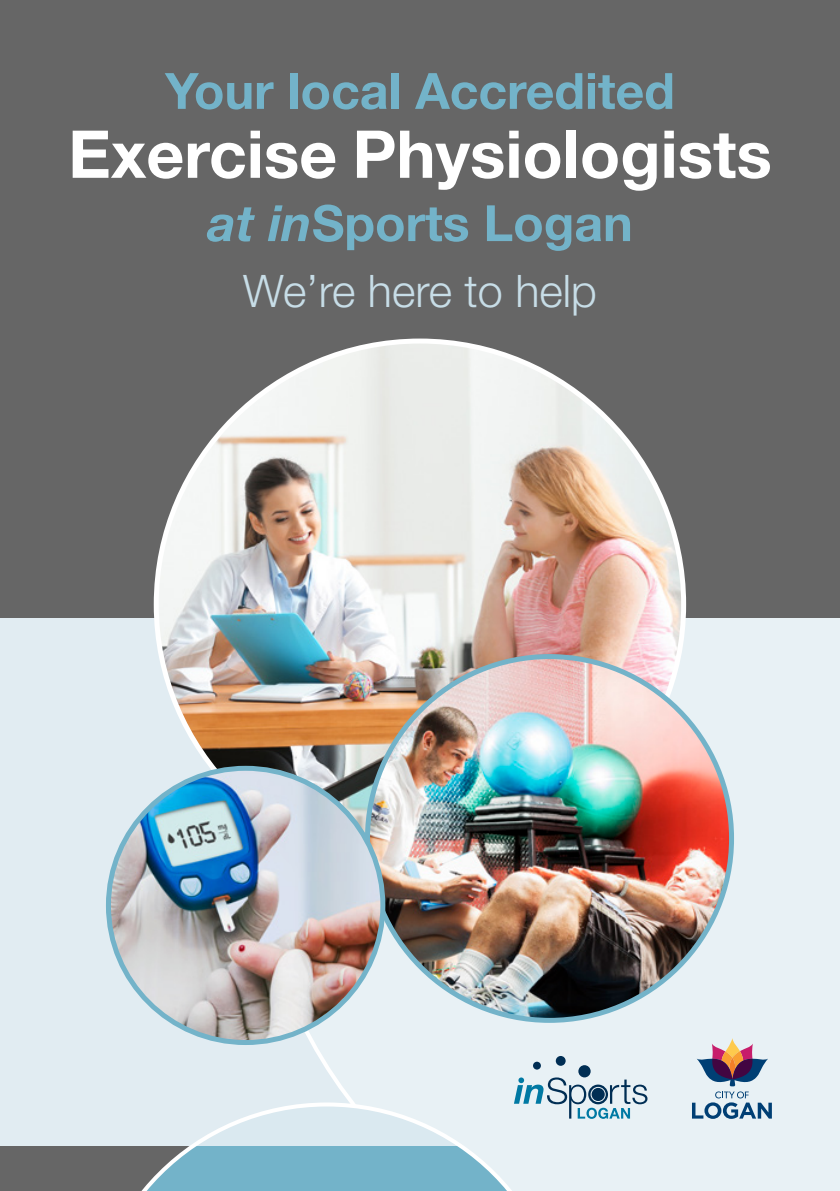
<style>
.page{position:relative;width:840px;height:1191px;background:#fff}
.page>*{position:absolute;margin:0;border:0;box-sizing:border-box;transform-origin:0 0}
.t1{font:700 66px "Helvetica Neue LT Std";color:#fff}
.t2{font:700 50px "Helvetica Neue LT Std";color:#73b3c9}
.t3{font:300 44.8px "Helvetica Neue LT Std";color:#c7dde7}
.s1{font-style:italic}
</style>
<div class="page">
<div style="left:0;top:617px;width:253px;height:529px;background:#e1ecf2"></div>
<div style="left:0;top:1146px;width:374px;height:45px;background:#666"></div>
<div style="left:253px;top:617px;width:586px;height:574px;background:#e8f1f5"></div>
<svg style="left:88px;top:1102px;width:477px;height:89px;background:#b2ced9"></svg>
<div style="left:0;top:0;width:839px;height:617px;background:#666"></div>
<div style="left:555px;top:1056px;width:10px;height:9px;background:#002e54;border-radius:50%"></div>
<div style="left:578px;top:1065px;width:12px;height:12px;background:#002e54;border-radius:50%"></div>
<svg style="left:532px;top:1061px;width:8px;height:8px"></svg>
<svg style="left:513px;top:1077px;width:134px;height:41px;background:#abc6d3"></svg>
<svg style="left:691px;top:1038px;width:80px;height:80px;background:#abaebd"></svg>
<img style="left:156px;top:341px;width:527px;height:527px;border-radius:263px">
<img style="left:367px;top:656px;width:364px;height:364px;border-radius:182px">
<img style="left:108px;top:768px;width:274px;height:274px;border-radius:137px">
<p class="t2" style="left:165px;top:60px;width:511px">Your local Accredited</p>
<p class="t1" style="left:68px;top:113px;width:704px">Exercise Physiologists</p>
<p class="t2" style="left:207px;top:192px;width:427px"><span class="s1">at in</span>Sports Logan</p>
<p class="t3" style="left:243px;top:263px;width:355px">We’re here to help</p>
</div>
